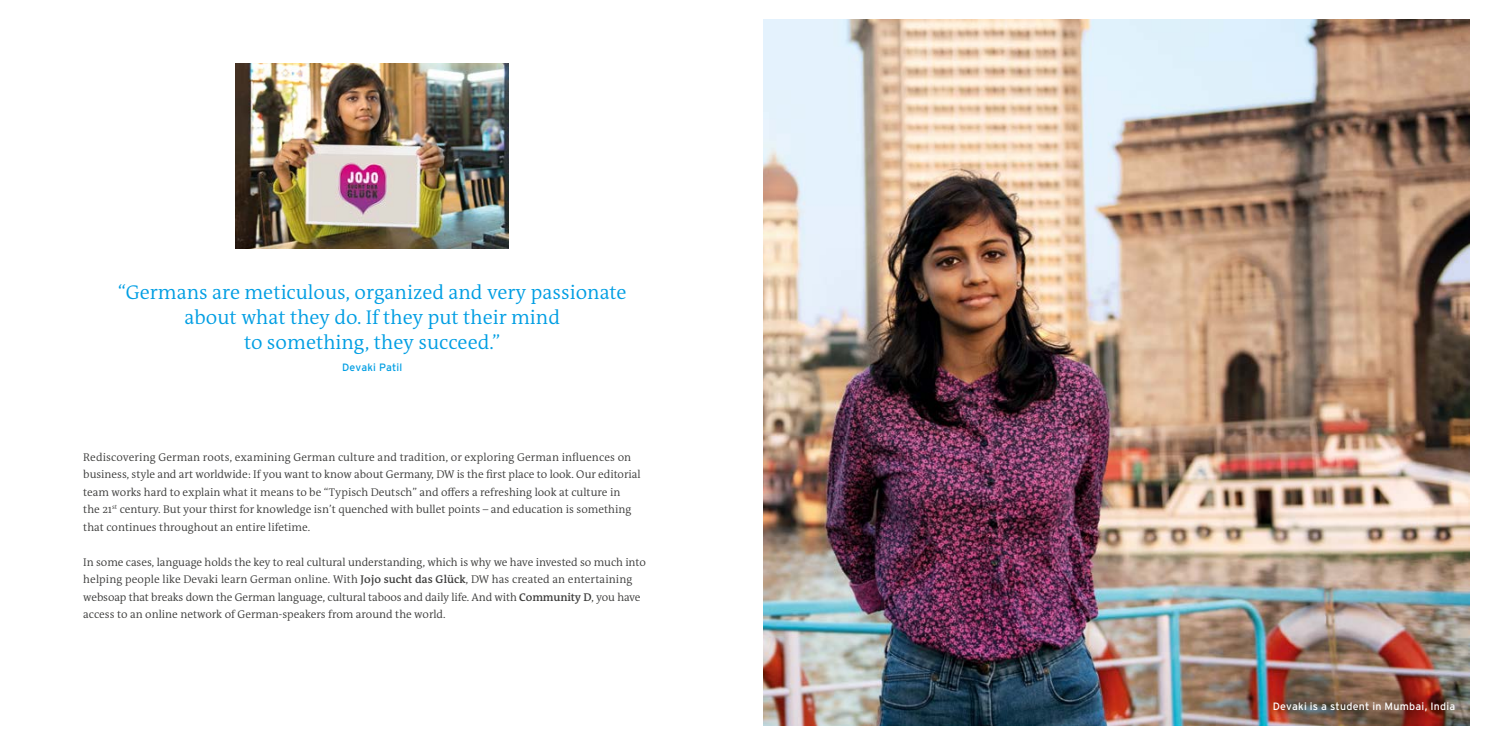
<style>
.page{position:relative;width:1489px;height:745px;background:#fff}
.page>*{position:absolute;margin:0;border:0;box-sizing:border-box;transform-origin:0 0}
.t1{font:300 20px/25px "DW The Antiqua B W4";color:#009ee3;text-align:center}
.t2{font:300 11.25px/17.5px "DW The Antiqua B W4";color:#3b3b3a}
.t3{font:10.62px "Interstate DW";letter-spacing:.025em;color:#fff}
.t4{font:10.62px "Interstate DW";letter-spacing:.015em;color:#009ee3}
.s1{font-family:"DW The Antiqua B W6";font-weight:600}
</style>
<div class="page">
<img style="left:764px;top:19px;width:705px;height:706px">
<img style="left:1262px;top:690px;width:203px;height:30px">
<img style="left:236px;top:64px;width:272px;height:184px">
<h1 class="t1" style="left:118px;top:279px;width:510px">“Germans are meticulous, organized and very passionate about what they do. If they put their mind<br>to something, they succeed.”</h1>
<p class="t4" style="left:342px;top:360px;width:62px">Devaki Patil</p>
<p class="t2" style="left:83px;top:448px;width:558px">Rediscovering German roots, examining German culture and tradition, or exploring German influences on business, style and art worldwide: If you want to know about Germany, DW is the first place to look. Our editorial team works hard to explain what it means to be “Typisch Deutsch” and offers a refreshing look at culture in<br>the 21<sup>st</sup> century. But your thirst for knowledge isn’t quenched with bullet points – and education is something that continues throughout an entire lifetime.</p>
<p class="t2" style="left:83px;top:553px;width:564px">In some cases, language holds the key to real cultural understanding, which is why we have invested so much into helping people like Devaki learn German online. With <span class="s1">Jojo sucht das Glück</span>, DW has created an entertaining websoap that breaks down the German language, cultural taboos and daily life. And with <span class="s1">Community D</span>, you have access to an online network of German-speakers from around the world.</p>
<p class="t3" style="left:1272px;top:698px;width:184px">Devaki is a student in Mumbai, India</p>
</div>
